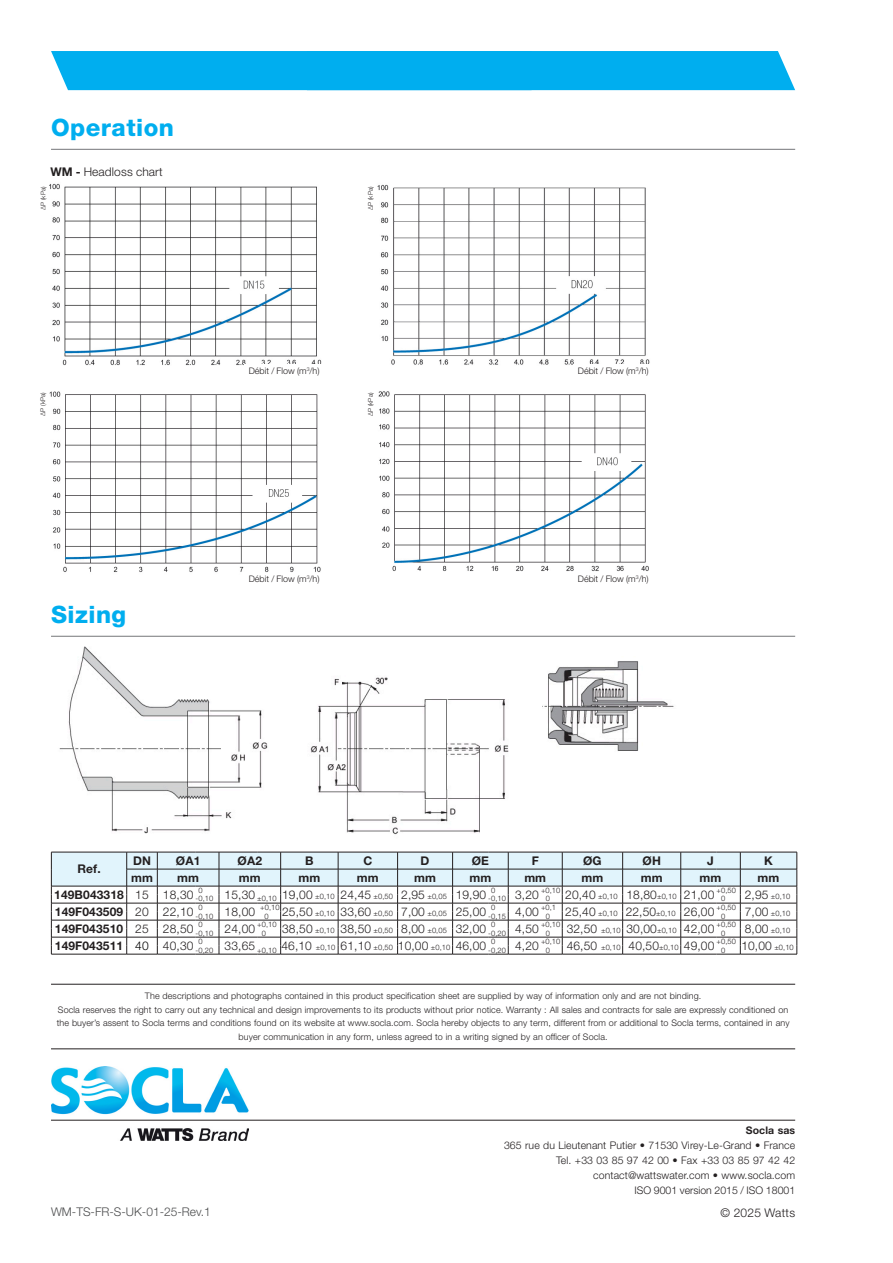
<style>
.page{position:relative;width:893px;height:1263px;background:#fff}
.page>*{position:absolute;margin:0;border:0;box-sizing:border-box;transform-origin:0 0}
.t1{font:800 24px "Helvetica Neue LT Std";letter-spacing:.02em;color:#00aeef}
.t2{font:300 12px "Helvetica Neue LT Std";letter-spacing:.01em;color:#231f20}
.t3{font:700 12px "Helvetica Neue LT Std";letter-spacing:.01em;color:#231f20}
.t4{font:300 12px "Helvetica Neue LT Std";color:#4b4c4d}
.t5{font:300 10.5px/15px "Helvetica Neue LT Std";letter-spacing:.01em;color:#231f20;text-align:right}
.t6{font:700 10.5px "Helvetica Neue LT Std";letter-spacing:.01em;color:#231f20}
.t7{font:300 9px/13.5px "Helvetica Neue LT Std";letter-spacing:.01em;color:#231f20;text-align:center}
.t8{font:300 7.5px "Helvetica Neue LT Std";letter-spacing:.01em;color:#231f20}
.t9{font:300 6.45px "Helvetica Neue LT Std";letter-spacing:.01em;color:#231f20}
.s1{font-weight:700}
.s2{font-weight:300}
.s3{font-size:7.5px}
.s4{font-size:12px}
.s5{font-weight:300;color:#000}
</style>
<div class="page">
<div style="left:51px;top:51px;width:744px;height:39px;background:#00aeef"></div>
<hr style="left:51px;top:984px;width:744px;height:1px;background:#231f20">
<hr style="left:51px;top:1048px;width:744px;height:1px;background:#231f20">
<img style="left:51px;top:1066px;width:197px;height:75px">
<hr style="left:51px;top:1120px;width:744px;height:1px;background:#231f20">
<hr style="left:51px;top:636px;width:744px;height:1px;background:#757679">
<hr style="left:51px;top:149px;width:744px;height:1px;background:#757679">
<img style="left:49px;top:183px;width:273px;height:183px">
<img style="left:377px;top:184px;width:273px;height:181px">
<img style="left:378px;top:391px;width:271px;height:181px">
<img style="left:49px;top:391px;width:272px;height:182px">
<div style="left:244px;top:365px;width:81px;height:13px;background:#fff"></div>
<img style="left:59px;top:646px;width:615px;height:189px">
<svg style="left:51px;top:852px;width:747px;height:103px"></svg>
<h1 class="t1" style="left:51px;top:113px;width:124px">Operation</h1>
<h2 class="t2" style="left:51px;top:165px;width:114px"><span class="s1">WM -</span> Headloss chart</h2>
<p class="t9" style="left:39px;top:210px;width:25px;rotate:-90deg">ΔP (kPa)</p>
<p class="t9" style="left:39px;top:416px;width:25px;rotate:-90deg">ΔP (kPa)</p>
<h1 class="t1" style="left:51px;top:600px;width:77px">Sizing</h1>
<p class="t9" style="left:367px;top:210px;width:25px;rotate:-90deg">ΔP (kPa)</p>
<p class="t7" style="left:249px;top:364px;width:72px">Débit / Flow (m<sup>3</sup>/h)</p>
<p class="t9" style="left:291px;top:367px;width:33px">Flow (m<sup>3</sup>/h)</p>
<p class="t9" style="left:367px;top:416px;width:25px;rotate:-90deg">ΔP (kPa)</p>
<p class="t9" style="left:291px;top:573px;width:33px">Flow (m<sup>3</sup>/h)</p>
<p class="t7" style="left:249px;top:572px;width:72px">Débit / Flow (m<sup>3</sup>/h)</p>
<p class="t7" style="left:578px;top:364px;width:72px">Débit / Flow (m<sup>3</sup>/h)</p>
<p class="t9" style="left:618px;top:367px;width:33px">Flow (m<sup>3</sup>/h)</p>
<p class="t9" style="left:618px;top:573px;width:33px">Flow (m<sup>3</sup>/h)</p>
<p class="t7" style="left:578px;top:572px;width:72px">Débit / Flow (m<sup>3</sup>/h)</p>
<h2 class="t3" style="left:133px;top:853px;width:19px">DN</h2>
<h2 class="t3" style="left:176px;top:853px;width:26px">ØA1</h2>
<h2 class="t3" style="left:238px;top:853px;width:26px">ØA2</h2>
<h2 class="t3" style="left:305px;top:853px;width:10px">B</h2>
<h2 class="t3" style="left:363px;top:853px;width:10px">C</h2>
<h2 class="t3" style="left:421px;top:853px;width:10px">D</h2>
<h2 class="t3" style="left:472px;top:853px;width:19px">ØE</h2>
<h2 class="t3" style="left:532px;top:853px;width:9px">F</h2>
<h2 class="t3" style="left:583px;top:853px;width:20px">ØG</h2>
<h2 class="t3" style="left:642px;top:853px;width:20px">ØH</h2>
<h2 class="t3" style="left:707px;top:853px;width:8px">J</h2>
<h2 class="t3" style="left:764px;top:853px;width:10px">K</h2>
<h2 class="t3" style="left:131px;top:870px;width:23px">mm</h2>
<h2 class="t3" style="left:177px;top:870px;width:23px">mm</h2>
<h2 class="t3" style="left:239px;top:870px;width:23px">mm</h2>
<h2 class="t3" style="left:298px;top:870px;width:23px">mm</h2>
<h2 class="t3" style="left:357px;top:870px;width:23px">mm</h2>
<h2 class="t3" style="left:414px;top:870px;width:23px">mm</h2>
<h2 class="t3" style="left:469px;top:870px;width:23px">mm</h2>
<h2 class="t3" style="left:524px;top:870px;width:23px">mm</h2>
<h2 class="t3" style="left:581px;top:870px;width:23px">mm</h2>
<h2 class="t3" style="left:641px;top:870px;width:23px">mm</h2>
<h2 class="t3" style="left:700px;top:870px;width:23px">mm</h2>
<h2 class="t3" style="left:758px;top:870px;width:23px">mm</h2>
<h2 class="t3" style="left:54px;top:887px;width:141px">149B043318 <span class="s2">15 18,30</span></h2>
<p class="t8" style="left:199px;top:886px;width:6px">0</p>
<h2 class="t2" style="left:225px;top:887px;width:32px">15,30</h2>
<h2 class="t2" style="left:282px;top:887px;width:205px">19,00 <span class="s3">±0,10</span> 24,45 <span class="s3">±0,50</span> 2,95 <span class="s3">±0,05</span> 19,90</h2>
<p class="t8" style="left:491px;top:886px;width:6px">0</p>
<h2 class="t2" style="left:515px;top:887px;width:25px">3,20</h2>
<p class="t8" style="left:541px;top:886px;width:21px">+0,10</p>
<h2 class="t2" style="left:565px;top:887px;width:151px">20,40 <span class="s3">±0,10</span> 18,80<span class="s3">±0,10</span> 21,00</h2>
<p class="t8" style="left:716px;top:886px;width:21px">+0,50</p>
<p class="t8" style="left:745px;top:892px;width:47px"><span class="s4">2,95</span> ±0,10</p>
<h2 class="t3" style="left:77px;top:862px;width:25px">Ref.</h2>
<p class="t8" style="left:196px;top:894px;width:19px">-0,10</p>
<p class="t8" style="left:257px;top:894px;width:21px">±0,10</p>
<p class="t8" style="left:488px;top:894px;width:19px">-0,10</p>
<p class="t8" style="left:546px;top:894px;width:6px">0</p>
<p class="t8" style="left:721px;top:894px;width:6px">0</p>
<h2 class="t3" style="left:55px;top:904px;width:140px">149F043509 <span class="s2">20 22,10</span></h2>
<p class="t8" style="left:199px;top:903px;width:6px">0</p>
<h2 class="t2" style="left:225px;top:904px;width:32px">18,00</h2>
<p class="t8" style="left:260px;top:903px;width:21px">+0,10</p>
<h2 class="t2" style="left:282px;top:904px;width:205px">25,50 <span class="s3">±0,10</span> 33,60 <span class="s3">±0,50</span> 7,00 <span class="s3">±0,05</span> 25,00</h2>
<p class="t8" style="left:491px;top:903px;width:6px">0</p>
<h2 class="t2" style="left:515px;top:904px;width:25px">4,00</h2>
<p class="t8" style="left:541px;top:903px;width:17px">+0,1</p>
<h2 class="t2" style="left:565px;top:904px;width:151px">25,40 <span class="s3">±0,10</span> 22,50<span class="s3">±0,10</span> 26,00</h2>
<p class="t8" style="left:716px;top:903px;width:21px">+0,50</p>
<p class="t8" style="left:745px;top:909px;width:47px"><span class="s4">7,00</span> ±0,10</p>
<p class="t8" style="left:196px;top:911px;width:19px">-0,10</p>
<p class="t8" style="left:264px;top:911px;width:6px">0</p>
<p class="t8" style="left:488px;top:911px;width:19px">-0,15</p>
<p class="t8" style="left:546px;top:911px;width:6px">0</p>
<p class="t8" style="left:721px;top:911px;width:6px">0</p>
<h2 class="t3" style="left:55px;top:921px;width:140px">149F043510 <span class="s2">25 28,50</span></h2>
<p class="t8" style="left:199px;top:920px;width:6px">0</p>
<h2 class="t2" style="left:225px;top:921px;width:32px">24,00</h2>
<p class="t8" style="left:257px;top:920px;width:21px">+0,10</p>
<h2 class="t2" style="left:282px;top:921px;width:205px">38,50 <span class="s3">±0,10</span> 38,50 <span class="s3">±0,50</span> 8,00 <span class="s3">±0,05</span> 32,00</h2>
<p class="t8" style="left:491px;top:920px;width:6px">0</p>
<h2 class="t2" style="left:515px;top:921px;width:25px">4,50</h2>
<p class="t8" style="left:541px;top:920px;width:21px">+0,10</p>
<h2 class="t2" style="left:567px;top:921px;width:149px">32,50 <span class="s3">±0,10</span> 30,00<span class="s3">±0,10</span> 42,00</h2>
<p class="t8" style="left:716px;top:920px;width:21px">+0,50</p>
<p class="t8" style="left:745px;top:926px;width:47px"><span class="s4">8,00</span> ±0,10</p>
<p class="t8" style="left:196px;top:928px;width:19px">-0,10</p>
<p class="t8" style="left:262px;top:928px;width:6px">0</p>
<p class="t8" style="left:488px;top:928px;width:19px">-0,20</p>
<p class="t8" style="left:546px;top:928px;width:6px">0</p>
<p class="t8" style="left:721px;top:928px;width:6px">0</p>
<h2 class="t3" style="left:55px;top:938px;width:140px">149F043511 <span class="s5">40</span> <span class="s2">40,30</span></h2>
<p class="t8" style="left:199px;top:937px;width:6px">0</p>
<h2 class="t2" style="left:225px;top:938px;width:32px">33,65</h2>
<h2 class="t2" style="left:281px;top:938px;width:206px">46,10 <span class="s3">±0,10</span> 61,10 <span class="s3">±0,50</span> 10,00 <span class="s3">±0,10</span> 46,00</h2>
<p class="t8" style="left:491px;top:937px;width:6px">0</p>
<h2 class="t2" style="left:515px;top:938px;width:25px">4,20</h2>
<p class="t8" style="left:541px;top:937px;width:21px">+0,10</p>
<h2 class="t2" style="left:567px;top:938px;width:149px">46,50 <span class="s3">±0,10</span> 40,50<span class="s3">±0,10</span> 49,00</h2>
<p class="t8" style="left:716px;top:937px;width:21px">+0,50</p>
<h2 class="t2" style="left:741px;top:938px;width:54px">10,00 <span class="s3">±0,10</span></h2>
<p class="t8" style="left:196px;top:945px;width:19px">-0,20</p>
<p class="t8" style="left:257px;top:945px;width:21px">+0,10</p>
<p class="t8" style="left:488px;top:945px;width:19px">-0,20</p>
<p class="t8" style="left:546px;top:945px;width:6px">0</p>
<p class="t8" style="left:721px;top:945px;width:6px">0</p>
<p class="t7" style="left:57px;top:989px;width:734px">The descriptions and photographs contained in this product specification sheet are supplied by way of information only and are not binding.<br>Socla reserves the right to carry out any technical and design improvements to its products without prior notice. Warranty : All sales and contracts for sale are expressly conditioned on the buyer’s assent to Socla terms and conditions found on its website at www.socla.com. Socla hereby objects to any term, different from or additional to Socla terms, contained in any buyer communication in any form, unless agreed to in a writing signed by an officer of Socla.</p>
<h2 class="t4" style="left:51px;top:1204px;width:161px">WM-TS-FR-S-UK-01-25-Rev.1</h2>
<p class="t6" style="left:746px;top:1124px;width:51px">Socla sas</p>
<p class="t5" style="left:504px;top:1137px;width:293px">365 rue du Lieutenant Putier • 71530 Virey-Le-Grand • France Tel. +33 03 85 97 42 00 • Fax +33 03 85 97 42 42 contact@wattswater.com • www.socla.com<br>ISO 9001 version 2015 / ISO 18001</p>
<h2 class="t2" style="left:721px;top:1205px;width:76px">© 2025 Watts</h2>
</div>
